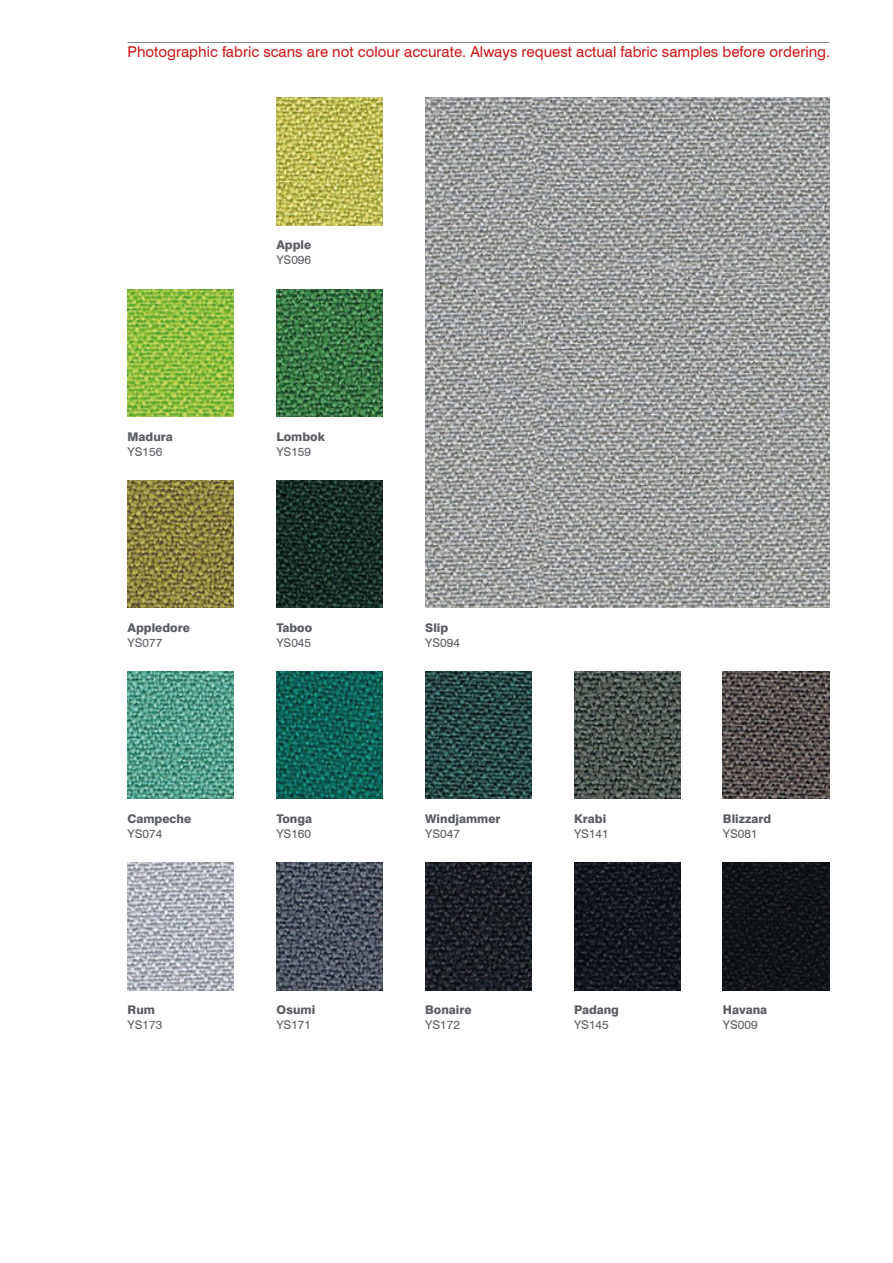
<style>
.page{position:relative;width:893px;height:1263px;background:#fff}
.page>*{position:absolute;margin:0;border:0;box-sizing:border-box;transform-origin:0 0}
.t1{font:15px "Swiss 721 BT";color:#cd1719}
.t2{font:800 12px "Swiss 721 BT";color:#595c61}
.t3{font:12px "Swiss 721 BT";color:#595c61}
</style>
<div class="page">
<hr style="left:128px;top:42px;width:701px;height:1px;background:#808387">
<img style="left:276px;top:98px;width:107px;height:127px">
<img style="left:425px;top:98px;width:404px;height:510px">
<img style="left:128px;top:289px;width:106px;height:128px">
<img style="left:276px;top:289px;width:107px;height:128px">
<img style="left:128px;top:480px;width:106px;height:128px">
<img style="left:276px;top:480px;width:107px;height:128px">
<img style="left:128px;top:671px;width:106px;height:128px">
<img style="left:276px;top:671px;width:107px;height:128px">
<img style="left:425px;top:671px;width:106px;height:128px">
<img style="left:574px;top:671px;width:106px;height:128px">
<img style="left:723px;top:671px;width:106px;height:128px">
<img style="left:128px;top:862px;width:106px;height:128px">
<img style="left:276px;top:862px;width:107px;height:128px">
<img style="left:425px;top:862px;width:106px;height:128px">
<img style="left:574px;top:862px;width:106px;height:128px">
<img style="left:723px;top:862px;width:106px;height:128px">
<p class="t1" style="left:128px;top:43px;width:704px">Photographic fabric scans are not colour accurate. Always request actual fabric samples before ordering.</p>
<p class="t2" style="left:276px;top:238px;width:36px">Apple</p>
<p class="t3" style="left:276px;top:253px;width:36px">YS096</p>
<p class="t2" style="left:128px;top:429px;width:47px">Madura</p>
<p class="t3" style="left:128px;top:444px;width:36px">YS156</p>
<p class="t2" style="left:276px;top:429px;width:50px">Lombok</p>
<p class="t3" style="left:276px;top:444px;width:36px">YS159</p>
<p class="t2" style="left:128px;top:620px;width:64px">Appledore</p>
<p class="t3" style="left:128px;top:635px;width:36px">YS077</p>
<p class="t2" style="left:276px;top:620px;width:37px">Taboo</p>
<p class="t3" style="left:276px;top:635px;width:36px">YS045</p>
<p class="t2" style="left:425px;top:620px;width:25px">Slip</p>
<p class="t3" style="left:425px;top:635px;width:36px">YS094</p>
<p class="t2" style="left:128px;top:811px;width:65px">Campeche</p>
<p class="t3" style="left:128px;top:826px;width:36px">YS074</p>
<p class="t2" style="left:276px;top:811px;width:37px">Tonga</p>
<p class="t3" style="left:276px;top:826px;width:36px">YS160</p>
<p class="t2" style="left:425px;top:811px;width:77px">Windjammer</p>
<p class="t3" style="left:425px;top:826px;width:36px">YS047</p>
<p class="t2" style="left:574px;top:811px;width:34px">Krabi</p>
<p class="t3" style="left:574px;top:826px;width:36px">YS141</p>
<p class="t2" style="left:723px;top:811px;width:50px">Blizzard</p>
<p class="t3" style="left:723px;top:826px;width:36px">YS081</p>
<p class="t2" style="left:128px;top:1002px;width:29px">Rum</p>
<p class="t3" style="left:128px;top:1017px;width:36px">YS173</p>
<p class="t2" style="left:276px;top:1002px;width:40px">Osumi</p>
<p class="t3" style="left:276px;top:1017px;width:36px">YS171</p>
<p class="t2" style="left:425px;top:1002px;width:48px">Bonaire</p>
<p class="t3" style="left:425px;top:1017px;width:36px">YS172</p>
<p class="t2" style="left:574px;top:1002px;width:46px">Padang</p>
<p class="t3" style="left:574px;top:1017px;width:36px">YS145</p>
<p class="t2" style="left:723px;top:1002px;width:46px">Havana</p>
<p class="t3" style="left:723px;top:1017px;width:36px">YS009</p>
</div>
